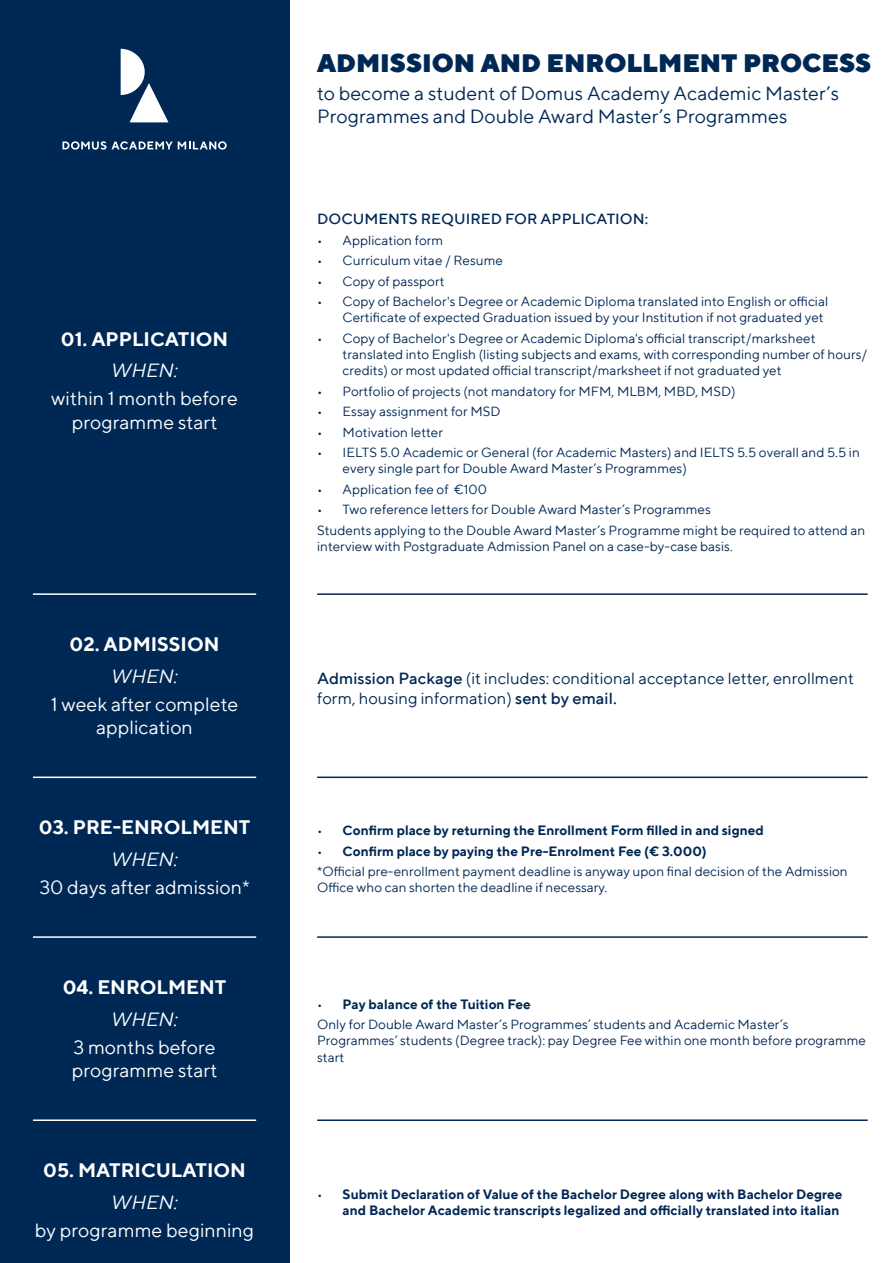
<style>
.page{position:relative;width:893px;height:1263px;background:#fff}
.page>*{position:absolute;margin:0;border:0;box-sizing:border-box;transform-origin:0 0}
.t1{font:900 25.8px "TT Norms";color:#002855}
.t2{font:19.5px/23.4px "TT Norms";color:#fff;text-align:center}
.t3{font:19.5px/23.4px "TT Norms";color:#002855}
.t4{font:700 19.5px "TT Norms";color:#fff}
.t5{font:italic 19.5px "TT Norms";color:#fff}
.t6{font:16.5px/19.8px "TT Norms";color:#002855}
.t7{font:500 15px "TT Norms";color:#002855}
.t8{font:13.5px/16.2px "TT Norms";color:#002855}
.t9{font:700 13.5px/16.2px "TT Norms";color:#002855;text-align:right}
.s1{font-weight:500}
.s2{font-weight:400}
.s3{font-weight:700}
</style>
<div class="page">
<div style="left:0;top:0;width:289px;height:1262px;background:#002855"></div>
<svg style="left:63px;top:141px;width:164px;height:9px"></svg>
<svg style="left:121px;top:49px;width:47px;height:73px"></svg>
<hr style="left:317px;top:593px;width:551px;height:2px;background:#002855">
<hr style="left:33px;top:593px;width:223px;height:2px;background:#fff">
<hr style="left:317px;top:776px;width:551px;height:2px;background:#002855">
<hr style="left:33px;top:776px;width:223px;height:2px;background:#fff">
<hr style="left:317px;top:936px;width:551px;height:2px;background:#002855">
<hr style="left:33px;top:936px;width:223px;height:2px;background:#fff">
<hr style="left:317px;top:1119px;width:551px;height:2px;background:#002855">
<hr style="left:33px;top:1119px;width:223px;height:2px;background:#fff">
<h2 class="t4" style="left:61px;top:326px;width:169px">01. APPLICATION</h2>
<h2 class="t5" style="left:111px;top:359px;width:68px">WHEN:</h2>
<h2 class="t2" style="left:51px;top:386px;width:188px">within 1 month before programme start</h2>
<h2 class="t4" style="left:70px;top:632px;width:151px">02. ADMISSION</h2>
<h2 class="t5" style="left:111px;top:664px;width:68px">WHEN:</h2>
<h2 class="t2" style="left:51px;top:692px;width:189px">1 week after complete application</h2>
<h2 class="t4" style="left:39px;top:815px;width:213px">03. PRE-ENROLMENT</h2>
<h2 class="t5" style="left:111px;top:847px;width:68px">WHEN:</h2>
<h2 class="t2" style="left:39px;top:875px;width:212px">30 days after admission*</h2>
<h2 class="t4" style="left:63px;top:975px;width:165px">04. ENROLMENT</h2>
<h2 class="t5" style="left:111px;top:1007px;width:68px">WHEN:</h2>
<h2 class="t2" style="left:72px;top:1034px;width:147px;text-align:left">3 months before programme start</h2>
<h2 class="t4" style="left:43px;top:1158px;width:204px">05. MATRICULATION</h2>
<h2 class="t5" style="left:111px;top:1190px;width:68px">WHEN:</h2>
<h2 class="t2" style="left:35px;top:1218px;width:221px">by programme beginning</h2>
<h1 class="t1" style="left:317px;top:46px;width:556px">ADMISSION AND ENROLLMENT PROCESS</h1>
<h2 class="t3" style="left:317px;top:81px;width:523px">to become a student of Domus Academy Academic Master’s<br>Programmes and Double Award Master’s Programmes</h2>
<p class="t7" style="left:317px;top:210px;width:332px">DOCUMENTS REQUIRED FOR APPLICATION:</p>
<p class="t8" style="left:317px;top:232px;width:128px">• Application form</p>
<p class="t8" style="left:317px;top:252px;width:187px">• Curriculum vitae / Resume</p>
<p class="t8" style="left:317px;top:273px;width:129px">• Copy of passport</p>
<p class="t8" style="left:343px;top:293px;width:487px;text-indent:-26px">• Copy of Bachelor's Degree or Academic Diploma translated into English or official<br>Certificate of expected Graduation issued by your Institution if not graduated yet</p>
<p class="t8" style="left:343px;top:330px;width:526px;text-indent:-26px">• Copy of Bachelor's Degree or Academic Diploma's official transcript/marksheet translated into English (listing subjects and exams, with corresponding number of hours/ credits) or most updated official transcript/marksheet if not graduated yet</p>
<p class="t8" style="left:317px;top:383px;width:420px">• Portfolio of projects (not mandatory for MFM, MLBM, MBD, MSD)</p>
<p class="t8" style="left:317px;top:403px;width:185px">• Essay assignment for MSD</p>
<p class="t8" style="left:317px;top:423px;width:127px">• Motivation letter</p>
<p class="t8" style="left:343px;top:444px;width:519px;text-indent:-26px">• IELTS 5.0 Academic or General (for Academic Masters) and IELTS 5.5 overall and 5.5 in every single part for Double Award Master’s Programmes)</p>
<p class="t8" style="left:317px;top:481px;width:171px">• Application fee of €100</p>
<p class="t8" style="left:317px;top:499px;width:550px;line-height:20.4px">• Two reference letters for Double Award Master’s Programmes<br>Students applying to the Double Award Master’s Programme might be required to attend an</p>
<p class="t8" style="left:317px;top:538px;width:417px">interview with Postgraduate Admission Panel on a case-by-case basis.</p>
<p class="t6" style="left:317px;top:668px;width:538px"><span class="s1">Admission Package</span> (it includes: conditional acceptance letter, enrollment form, housing information) <span class="s1">sent by email.</span></p>
<p class="t9" style="left:317px;top:822px;width:448px"><span class="s2">•</span> Confirm place by returning the Enrollment Form filled in and signed</p>
<p class="t8" style="left:317px;top:840px;width:532px;line-height:20.4px">• <span class="s3">Confirm place by paying the Pre-Enrolment Fee (€ 3.000)<br></span>*Official pre-enrollment payment deadline is anyway upon final decision of the Admission</p>
<p class="t8" style="left:317px;top:879px;width:292px">Office who can shorten the deadline if necessary.</p>
<p class="t8" style="left:317px;top:993px;width:473px;line-height:20.4px">• <span class="s3">Pay balance of the Tuition Fee<br></span>Only for Double Award Master’s Programmes’ students and Academic Master’s</p>
<p class="t8" style="left:317px;top:1032px;width:550px">Programmes’ students (Degree track): pay Degree Fee within one month before programme start</p>
<p class="t9" style="left:317px;top:1185px;width:527px"><span class="s2">•</span> Submit Declaration of Value of the Bachelor Degree along with Bachelor Degree and Bachelor Academic transcripts legalized and officially translated into italian</p>
</div>
